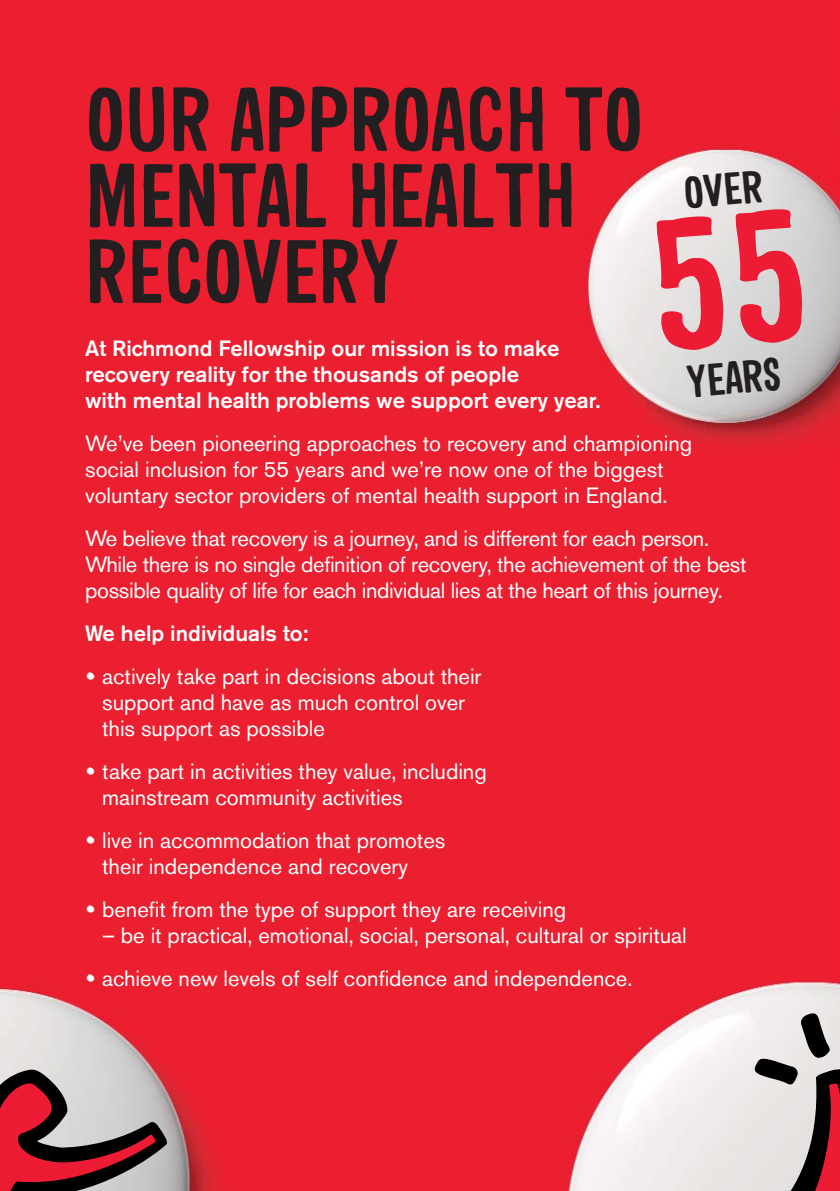
<style>
.page{position:relative;width:840px;height:1191px;background:#fff}
.page>*{position:absolute;margin:0;border:0;box-sizing:border-box;transform-origin:0 0}
.t1{font:700 88px/76px "Sini";color:#231f20}
.t2{font:700 44.4px "Sini";color:#231f20}
.t3{font:22px/26px "Akzidenz Grotesk BE";color:#fff}
.t4{font:500 22px/26px "Akzidenz Grotesk BE";color:#fff}
.s1{font-family:"Sini";font-weight:700}
</style>
<div class="page">
<div style="left:0;top:0;width:839px;height:1191px;background:#ec1f30"></div>
<svg style="left:538px;top:1011px;width:301px;height:180px"></svg>
<svg style="left:0;top:1012px;width:169px;height:179px;background:#b27c82"></svg>
<svg style="left:649px;top:207px;width:157px;height:147px;background:#dedcdc"></svg>
<h1 class="t1" style="left:85px;top:90px;width:559px">OUR APPROACH TO<br>MENTAL HEALTH<br>RECOVERY</h1>
<h2 class="t2" style="left:681px;top:177px;width:81px;rotate:-5deg">OVER</h2>
<p class="t4" style="left:85px;top:337px;width:516px">At Richmond Fellowship our mission is to make recovery reality for the thousands of people<br>with mental health problems we support every year.</p>
<p class="t3" style="left:85px;top:432px;width:608px">We’ve been pioneering approaches to recovery and championing social inclusion for 55 years and we’re now one of the biggest voluntary sector providers of mental health support in England.</p>
<p class="t3" style="left:85px;top:527px;width:662px">We believe that recovery is a journey, and is different for each person.<br>While there is no single definition of recovery, the achievement of the best possible quality of life for each individual lies at the heart of this journey.</p>
<p class="t4" style="left:85px;top:622px;width:224px">We help individuals to:</p>
<p class="t3" style="left:102px;top:665px;width:380px;text-indent:-17px"><span class="s1">•</span> actively take part in decisions about their support and have as much control over this support as possible</p>
<p class="t3" style="left:102px;top:760px;width:386px;text-indent:-17px"><span class="s1">•</span> take part in activities they value, including mainstream community activities</p>
<p class="t3" style="left:102px;top:829px;width:344px;text-indent:-17px"><span class="s1">•</span> live in accommodation that promotes their independence and recovery</p>
<p class="t3" style="left:85px;top:898px;width:482px"><span class="s1">•</span> benefit from the type of support they are receiving</p>
<p class="t3" style="left:102px;top:924px;width:586px">– be it practical, emotional, social, personal, cultural or spiritual</p>
<p class="t3" style="left:85px;top:967px;width:548px"><span class="s1">•</span> achieve new levels of self confidence and independence.</p>
<h2 class="t2" style="left:685px;top:366px;width:94px;rotate:-5deg">YEARS</h2>
</div>
